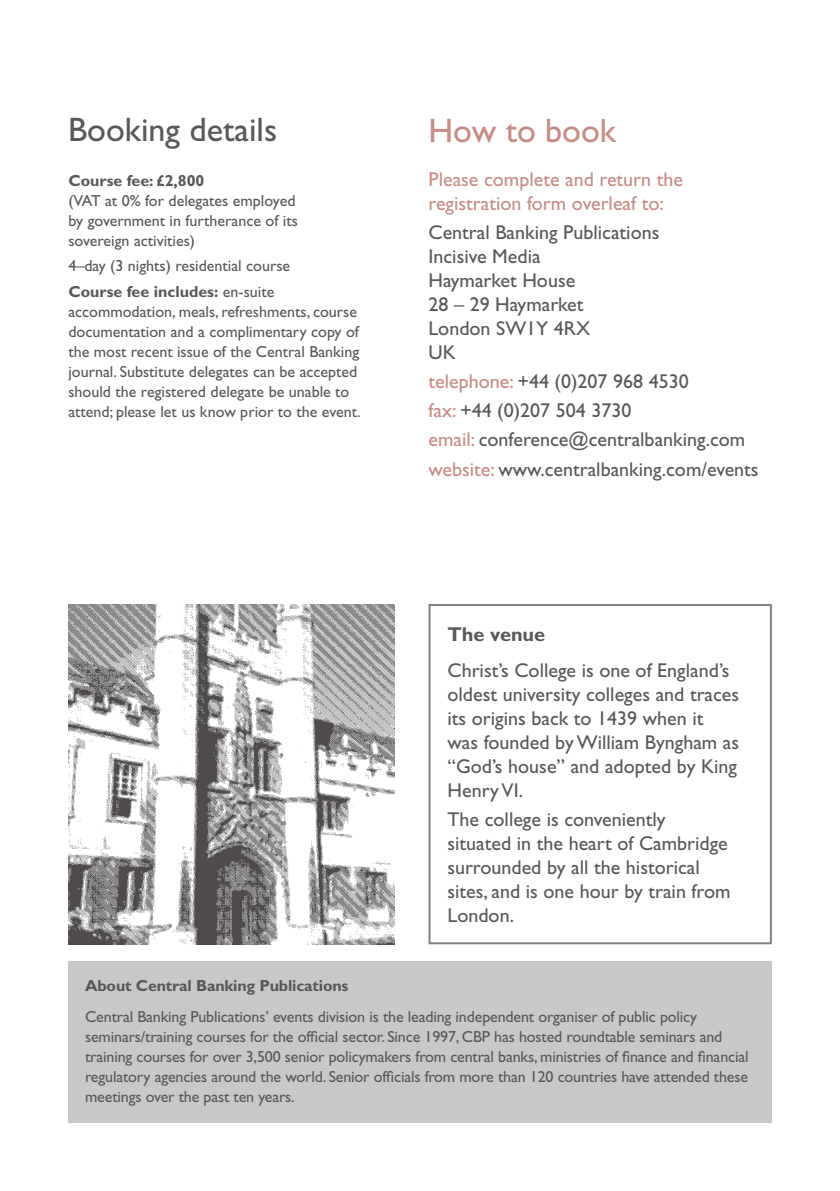
<style>
.page{position:relative;width:840px;height:1191px;background:#fff}
.page>*{position:absolute;margin:0;border:0;box-sizing:border-box;transform-origin:0 0}
.t1{font:34px "Gill Sans";color:#57585a}
.t2{font:34px "Gill Sans";color:#c78c86}
.CB_body_copy{font:20px/24px "Gill Sans";color:#57585a}
.t3{font:20px/24px "Gill Sans";color:#c78c86}
.CB_body_copy-2{font:700 20px "Gill Sans";color:#57585a}
.CB_body_copy-3{font:16px/20px "Gill Sans";letter-spacing:-.01em;color:#57585a}
.CB_body_copy-4{font:700 16px "Gill Sans";letter-spacing:-.01em;color:#57585a}
.s1{font-weight:700}
.s2{color:#c78c86}
</style>
<div class="page">
<div style="left:68px;top:961px;width:703px;height:162px;background:#c7c8ca"></div>
<div style="left:428px;top:604px;width:343px;height:340px;border:2px solid #808285"></div>
<img style="left:68px;top:604px;width:326px;height:340px">
<p class="t1" style="left:68px;top:110px;width:210px">Booking details</p>
<p class="CB_body_copy-3" style="left:68px;top:170px;width:231px"><span class="s1">Course fee: £2,800<br></span>(VAT at 0% for delegates employed by government in furtherance of its sovereign activities)</p>
<p class="CB_body_copy-3" style="left:68px;top:256px;width:223px">4–day (3 nights) residential course</p>
<p class="CB_body_copy-3" style="left:68px;top:282px;width:293px"><span class="s1">Course fee includes:</span> en-suite accommodation, meals, refreshments, course documentation and a complimentary copy of the most recent issue of the Central Banking journal. Substitute delegates can be accepted should the registered delegate be unable to attend; please let us know prior to the event.</p>
<p class="t2" style="left:428px;top:111px;width:189px">How to book</p>
<p class="t3" style="left:428px;top:167px;width:256px">Please complete and return the registration form overleaf to:</p>
<p class="CB_body_copy" style="left:428px;top:220px;width:232px">Central Banking Publications<br>Incisive Media<br>Haymarket House<br>28 – 29 Haymarket<br>London SW1Y 4RX<br>UK</p>
<p class="CB_body_copy" style="left:428px;top:369px;width:262px"><span class="s2">telephone:</span> +44 (0)207 968 4530</p>
<p class="CB_body_copy" style="left:428px;top:399px;width:204px"><span class="s2">fax:</span> +44 (0)207 504 3730</p>
<p class="CB_body_copy" style="left:428px;top:428px;width:318px"><span class="s2">email:</span> conference@centralbanking.com</p>
<p class="CB_body_copy" style="left:428px;top:457px;width:331px"><span class="s2">website:</span> www.centralbanking.com/events</p>
<p class="CB_body_copy-2" style="left:447px;top:622px;width:99px">The venue</p>
<p class="CB_body_copy" style="left:447px;top:658px;width:293px">Christ’s College is one of England’s oldest university colleges and traces its origins back to 1439 when it<br>was founded by William Byngham as “God’s house” and adopted by King<br>Henry VI.</p>
<p class="CB_body_copy" style="left:447px;top:807px;width:284px">The college is conveniently situated in the heart of Cambridge surrounded by all the historical sites, and is one hour by train from<br>London.</p>
<p class="CB_body_copy-4" style="left:85px;top:975px;width:265px">About Central Banking Publications</p>
<p class="CB_body_copy-3" style="left:85px;top:1006px;width:664px">Central Banking Publications’ events division is the leading independent organiser of public policy seminars/training courses for the official sector. Since 1997, CBP has hosted roundtable seminars and training courses for over 3,500 senior policymakers from central banks, ministries of finance and financial regulatory agencies around the world. Senior officials from more than 120 countries have attended these meetings over the past ten years.</p>
</div>
